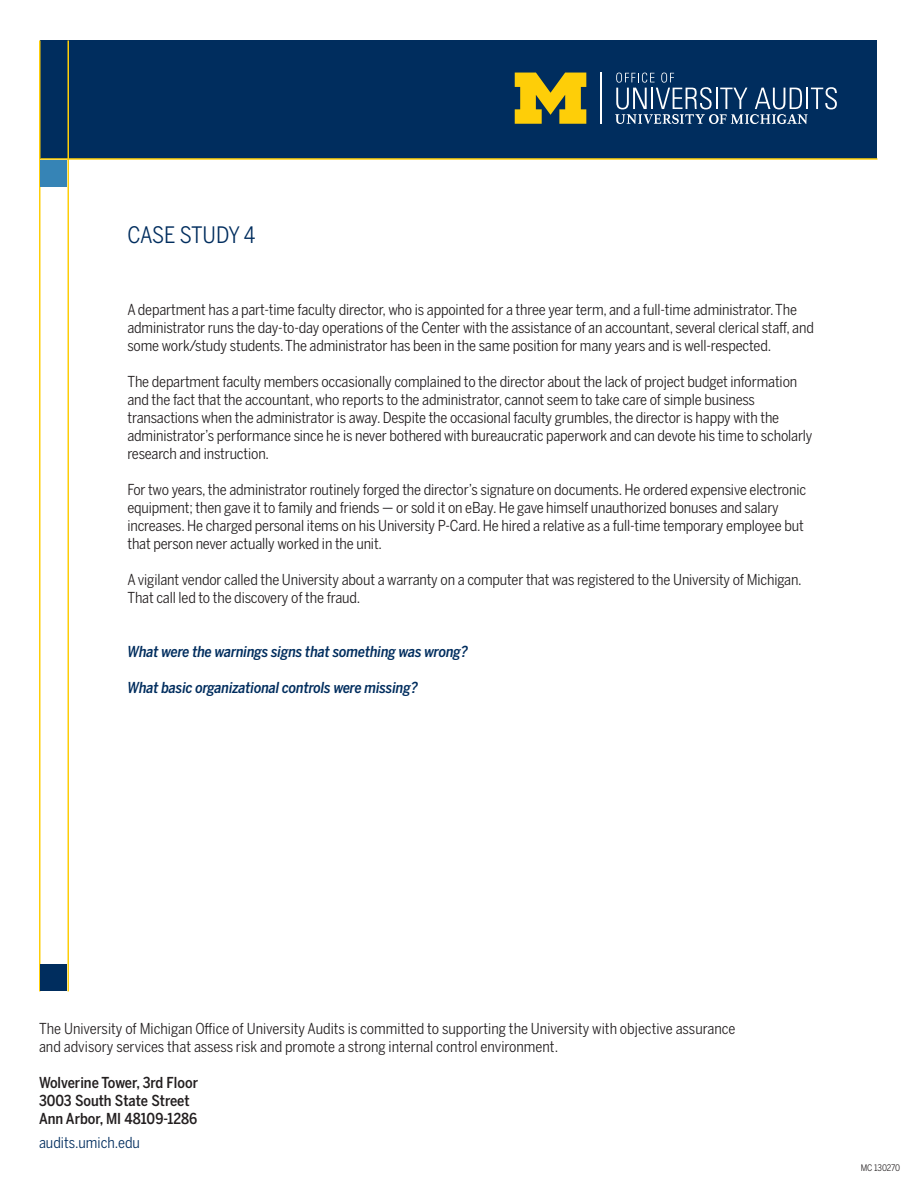
<style>
.page{position:relative;width:918px;height:1188px;background:#fff}
.page>*{position:absolute;margin:0;border:0;box-sizing:border-box;transform-origin:0 0}
.t1{font:22.5px "Benton Sans Cond";letter-spacing:-.02em;color:#002d5e}
.t2{font:15px/18px "Benton Sans Cond";letter-spacing:-.01em;color:#231f20}
.t3{font:italic 500 15px "Benton Sans Cond";letter-spacing:-.01em;color:#002d5e}
.t4{font:500 15px "Benton Sans Cond";color:#231f20}
.t5{font:15px "Benton Sans Cond";color:#002d5e}
.t6{font:9px "Benton Sans Cond";letter-spacing:-.01em;color:#231f20}
</style>
<div class="page">
<div style="left:40px;top:40px;width:838px;height:119px;background:#002d5e"></div>
<hr style="left:68px;top:40px;width:1px;height:951px;background:#fece08">
<hr style="left:39px;top:40px;width:1px;height:951px;background:#fece08">
<hr style="left:40px;top:158px;width:838px;height:2px;background:#fece08">
<div style="left:40px;top:160px;width:28px;height:27px;background:#3684b6"></div>
<div style="left:40px;top:964px;width:28px;height:27px;background:#002d5e"></div>
<hr style="left:601px;top:73px;width:1px;height:51px;background:#fff">
<svg style="left:515px;top:73px;width:71px;height:51px"></svg>
<svg style="left:615px;top:73px;width:222px;height:51px"></svg>
<p class="t1" style="left:127px;top:222px;width:129px">CASE STUDY 4</p>
<p class="t2" style="left:127px;top:301px;width:688px">A department has a part-time faculty director, who is appointed for a three year term, and a full-time administrator. The administrator runs the day-to-day operations of the Center with the assistance of an accountant, several clerical staff, and some work/study students. The administrator has been in the same position for many years and is well-respected.</p>
<p class="t2" style="left:127px;top:373px;width:687px">The department faculty members occasionally complained to the director about the lack of project budget information and the fact that the accountant, who reports to the administrator, cannot seem to take care of simple business transactions when the administrator is away. Despite the occasional faculty grumbles, the director is happy with the administrator’s performance since he is never bothered with bureaucratic paperwork and can devote his time to scholarly research and instruction.</p>
<p class="t2" style="left:127px;top:481px;width:680px">For two years, the administrator routinely forged the director’s signature on documents. He ordered expensive electronic equipment; then gave it to family and friends — or sold it on eBay. He gave himself unauthorized bonuses and salary increases. He charged personal items on his University P-Card. He hired a relative as a full-time temporary employee but that person never actually worked in the unit.</p>
<p class="t2" style="left:127px;top:571px;width:676px">A vigilant vendor called the University about a warranty on a computer that was registered to the University of Michigan.<br>That call led to the discovery of the fraud.</p>
<p class="t3" style="left:127px;top:643px;width:342px">What were the warnings signs that something was wrong?</p>
<p class="t3" style="left:127px;top:679px;width:292px">What basic organizational controls were missing?</p>
<p class="t2" style="left:39px;top:1019px;width:698px">The University of Michigan Office of University Audits is committed to supporting the University with objective assurance and advisory services that assess risk and promote a strong internal control environment.</p>
<p class="t4" style="left:39px;top:1073px;width:161px">Wolverine Tower, 3rd Floor</p>
<p class="t4" style="left:39px;top:1091px;width:152px">3003 South State Street</p>
<p class="t4" style="left:39px;top:1109px;width:160px">Ann Arbor, MI 48109-1286</p>
<p class="t5" style="left:39px;top:1133px;width:102px">audits.umich.edu</p>
<p class="t6" style="left:861px;top:1162px;width:41px">MC 130270</p>
</div>
